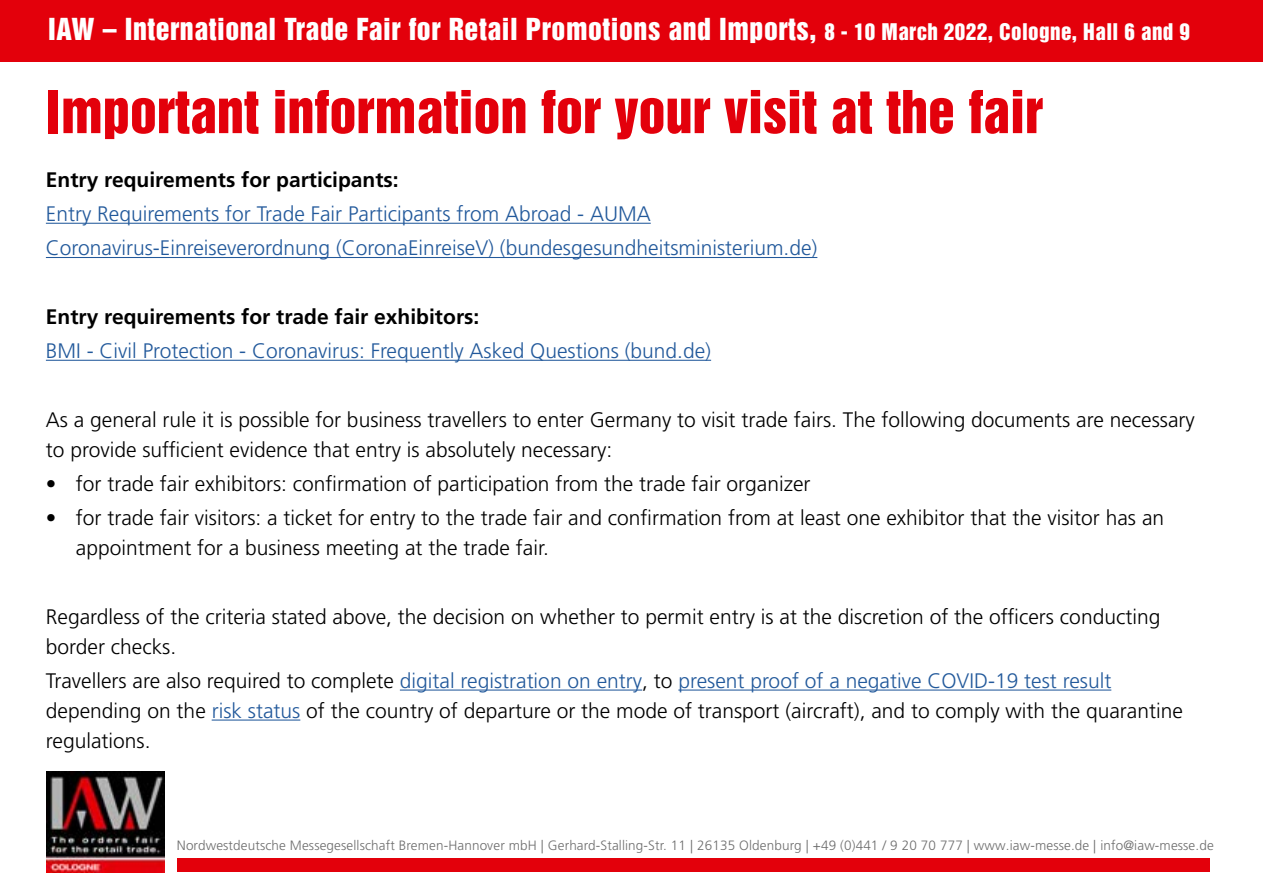
<style>
.page{position:relative;width:1263px;height:893px;background:#fff}
.page>*{position:absolute;margin:0;border:0;box-sizing:border-box;transform-origin:0 0}
.t1{font:54px "Helvetica Inserat LT Std";color:#e3000b}
.t2{font:27.75px "Helvetica Inserat LT Std";letter-spacing:.02em;color:#fff}
.t3{font:300 21px/30px "Frutiger LT Pro";color:#000}
.t4{font:300 21px/34.2px "Frutiger LT Pro";color:#22599b}
.t5{font:700 21px "Frutiger LT Pro";color:#000}
.t6{font:300 13.5px "Frutiger LT Pro";letter-spacing:.01em;color:#6e6e6e}
.s1{font-size:21px}
.s2{color:#22599b}
</style>
<div class="page">
<div style="left:0;top:0;width:1263px;height:61px;background:#e3000b"></div>
<div style="left:177px;top:858px;width:1032px;height:14px;background:#e3000b"></div>
<img style="left:46px;top:771px;width:118px;height:101px">
<hr style="left:46px;top:223px;width:605px;height:1px;background:#22599b">
<hr style="left:46px;top:257px;width:771px;height:1px;background:#22599b">
<hr style="left:46px;top:360px;width:665px;height:1px;background:#22599b">
<hr style="left:400px;top:689px;width:242px;height:2px;background:#22599b">
<hr style="left:678px;top:689px;width:433px;height:2px;background:#22599b">
<hr style="left:212px;top:719px;width:88px;height:2px;background:#22599b">
<h2 class="t2" style="left:48px;top:12px;width:1143px">IAW – International Trade Fair for Retail Promotions and Imports, <span class="s1">8 - 10 March 2022, Cologne, Hall 6 and 9</span></h2>
<h1 class="t1" style="left:46px;top:80px;width:998px">Important information for your visit at the fair</h1>
<p class="t5" style="left:46px;top:167px;width:354px">Entry requirements for participants:</p>
<p class="t4" style="left:46px;top:197px;width:773px">Entry Requirements for Trade Fair Participants from Abroad - AUMA<br>Coronavirus-Einreiseverordnung (CoronaEinreiseV) (bundesgesundheitsministerium.de)</p>
<p class="t5" style="left:46px;top:304px;width:435px">Entry requirements for trade fair exhibitors:</p>
<p class="t4" style="left:46px;top:334px;width:667px">BMI - Civil Protection - Coronavirus: Frequently Asked Questions (bund.de)</p>
<p class="t3" style="left:46px;top:405px;width:1150px">As a general rule it is possible for business travellers to enter Germany to visit trade fairs. The following documents are necessary to provide sufficient evidence that entry is absolutely necessary:</p>
<p class="t3" style="left:46px;top:469px;width:766px">• for trade fair exhibitors: confirmation of participation from the trade fair organizer</p>
<p class="t3" style="left:76px;top:503px;width:1090px;text-indent:-30px">• for trade fair visitors: a ticket for entry to the trade fair and confirmation from at least one exhibitor that the visitor has an appointment for a business meeting at the trade fair.</p>
<p class="t3" style="left:46px;top:602px;width:1116px">Regardless of the criteria stated above, the decision on whether to permit entry is at the discretion of the officers conducting border checks.</p>
<p class="t3" style="left:46px;top:666px;width:1138px">Travellers are also required to complete <span class="s2">digital registration on entry</span>, to <span class="s2">present proof of a negative COVID-19 test result </span>depending on the <span class="s2">risk status</span> of the country of departure or the mode of transport (aircraft), and to comply with the quarantine regulations.</p>
<p class="t6" style="left:177px;top:837px;width:1038px">Nordwestdeutsche Messegesellschaft Bremen-Hannover mbH | Gerhard-Stalling-Str. 11 | 26135 Oldenburg | +49 (0)441 / 9 20 70 777 | www.iaw-messe.de | info@iaw-messe.de</p>
</div>
